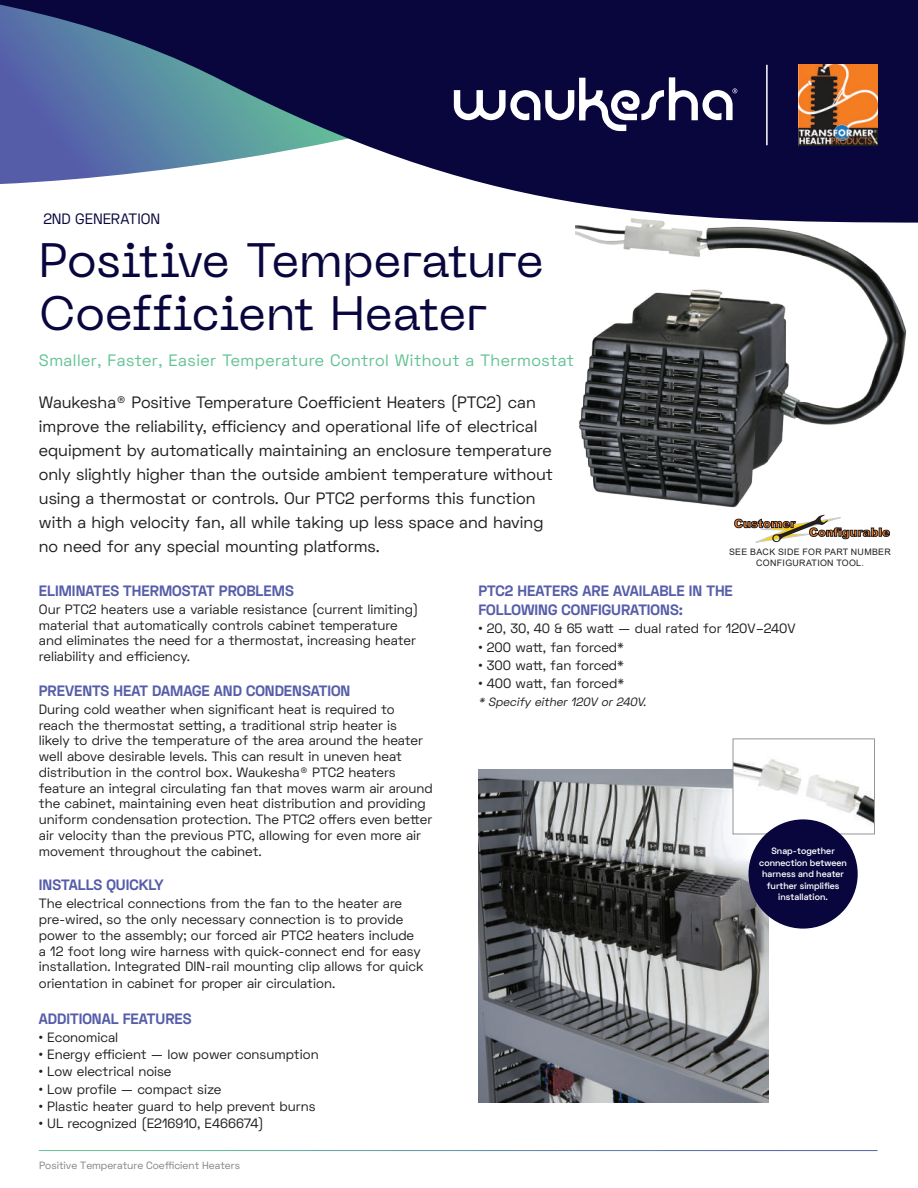
<style>
.page{position:relative;width:918px;height:1188px;background:#fff}
.page>*{position:absolute;margin:0;border:0;box-sizing:border-box;transform-origin:0 0}
.t1{font:48px/53.2px "Neue Machina";letter-spacing:-.02em;color:#09063e}
.t2{font:16.5px/24px "Space Grotesk";color:#231f20}
.t3{font:16.5px "Space Grotesk";letter-spacing:.03em;color:#63c294}
.t4{font:700 15px/19.5px "Space Grotesk";color:#555da9}
.t5{font:15px "Space Grotesk";letter-spacing:-.005em;color:#09063e}
.t6{font:13.5px/15.8px "Space Grotesk";color:#231f20}
.t7{font:italic 12px "Space Grotesk";color:#231f20}
.t8{font:10.5px "Space Grotesk";color:#808285}
.t9{font:600 9.15px/11.4px "Space Grotesk";letter-spacing:.005em;color:#fff;text-align:center}
.t10{font:8.85px/10.6px "Arial";letter-spacing:.035em;color:#231f20;text-align:center}
</style>
<div class="page">
<svg style="left:0;top:0;width:918px;height:223px;fill:#09063e"></svg>
<svg style="left:454px;top:67px;width:344px;height:64px"></svg>
<img style="left:798px;top:65px;width:80px;height:81px">
<hr style="left:766px;top:65px;width:2px;height:80px;background:#fff">
<img style="left:576px;top:210px;width:334px;height:298px">
<img style="left:478px;top:770px;width:291px;height:333px">
<img style="left:735px;top:759px;width:138px;height:73px">
<div style="left:733px;top:739px;width:142px;height:95px;border:1px solid #939598"></div>
<svg style="left:734px;top:515px;width:156px;height:28px"></svg>
<div style="left:749px;top:819px;width:109px;height:110px;background:#09063e;border-radius:50%"></div>
<p class="t5" style="left:43px;top:209px;width:118px">2ND GENERATION</p>
<h1 class="t1" style="left:39px;top:233px;width:507px">Positive Temperature<br>Coefficient Heater</h1>
<p class="t3" style="left:39px;top:349px;width:537px">Smaller, Faster, Easier Temperature Control Without a Thermostat</p>
<p class="t2" style="left:39px;top:390px;width:516px">Waukesha® Positive Temperature Coefficient Heaters (PTC2) can improve the reliability, efficiency and operational life of electrical equipment by automatically maintaining an enclosure temperature only slightly higher than the outside ambient temperature without using a thermostat or controls. Our PTC2 performs this function with a high velocity fan, all while taking up less space and having no need for any special mounting platforms.</p>
<p class="t4" style="left:39px;top:581px;width:256px">ELIMINATES THERMOSTAT PROBLEMS</p>
<p class="t6" style="left:39px;top:601px;width:381px">Our PTC2 heaters use a variable resistance (current limiting) material that automatically controls cabinet temperature and eliminates the need for a thermostat, increasing heater reliability and efficiency.</p>
<p class="t4" style="left:39px;top:681px;width:313px">PREVENTS HEAT DAMAGE AND CONDENSATION</p>
<p class="t6" style="left:39px;top:701px;width:395px">During cold weather when significant heat is required to reach the thermostat setting, a traditional strip heater is<br>likely to drive the temperature of the area around the heater well above desirable levels. This can result in uneven heat distribution in the control box. Waukesha® PTC2 heaters feature an integral circulating fan that moves warm air around the cabinet, maintaining even heat distribution and providing uniform condensation protection. The PTC2 offers even better air velocity than the previous PTC, allowing for even more air movement throughout the cabinet.</p>
<p class="t4" style="left:39px;top:876px;width:126px">INSTALLS QUICKLY</p>
<p class="t6" style="left:39px;top:896px;width:386px">The electrical connections from the fan to the heater are pre-wired, so the only necessary connection is to provide power to the assembly; our forced air PTC2 heaters include a 12 foot long wire harness with quick-connect end for easy installation. Integrated DIN-rail mounting clip allows for quick orientation in cabinet for proper air circulation.</p>
<p class="t4" style="left:39px;top:1009px;width:154px">ADDITIONAL FEATURES</p>
<p class="t6" style="left:39px;top:1029px;width:81px">• Economical</p>
<p class="t6" style="left:39px;top:1047px;width:281px">• Energy efficient — low power consumption</p>
<p class="t6" style="left:39px;top:1064px;width:134px">• Low electrical noise</p>
<p class="t6" style="left:39px;top:1081px;width:184px">• Low profile — compact size</p>
<p class="t6" style="left:39px;top:1098px;width:278px">• Plastic heater guard to help prevent burns</p>
<p class="t6" style="left:39px;top:1115px;width:226px">• UL recognized (E216910, E466674)</p>
<p class="t10" style="left:729px;top:547px;width:163px">SEE BACK SIDE FOR PART NUMBER<br>CONFIGURATION TOOL.</p>
<p class="t4" style="left:478px;top:581px;width:256px">PTC2 HEATERS ARE AVAILABLE IN THE<br>FOLLOWING CONFIGURATIONS:</p>
<p class="t6" style="left:478px;top:621px;width:319px">• 20, 30, 40 &amp; 65 watt — dual rated for 120V–240V</p>
<p class="t6" style="left:478px;top:639px;width:147px">• 200 watt, fan forced*</p>
<p class="t6" style="left:478px;top:657px;width:147px">• 300 watt, fan forced*</p>
<p class="t6" style="left:478px;top:675px;width:147px">• 400 watt, fan forced*</p>
<p class="t7" style="left:478px;top:694px;width:172px">* Specify either 120V or 240V.</p>
<p class="t9" style="left:759px;top:846px;width:89px">Snap-together connection between harness and heater further simplifies installation.</p>
<p class="t8" style="left:39px;top:1158px;width:202px">Positive Temperature Coefficient Heaters</p>
</div>
